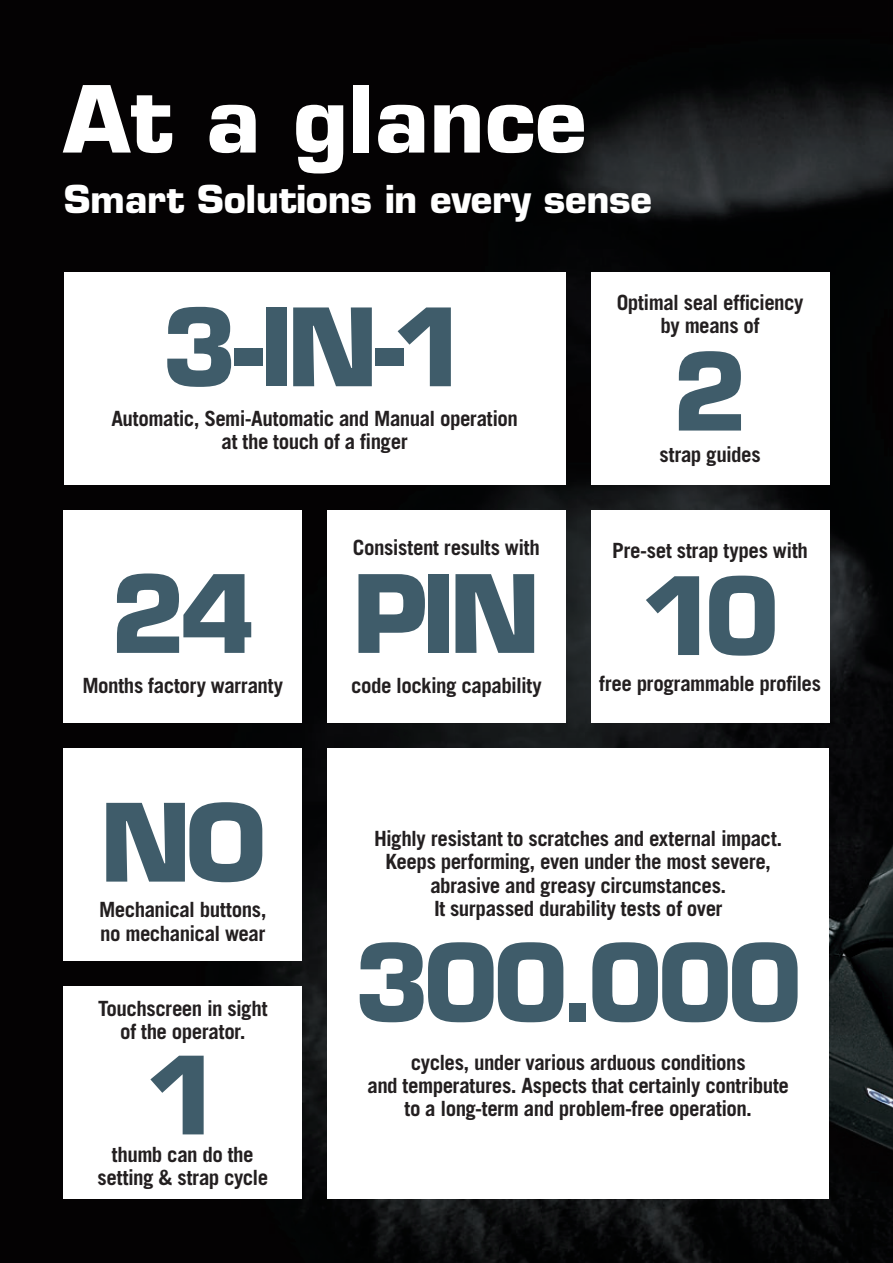
<style>
.page{position:relative;width:893px;height:1263px;background:#fff}
.page>*{position:absolute;margin:0;border:0;box-sizing:border-box;transform-origin:0 0}
.t1{font:700 105px "Eurostile LT Std";letter-spacing:-.06em;color:#3f5c6a}
.t2{font:700 90px "Eurostile LT Std";color:#fff}
.t3{font:700 37.5px "Eurostile LT Std";letter-spacing:-.01em;color:#fff}
.t4{font:700 21px/23.1px "Trade Gothic LT Std";letter-spacing:-.025em;color:#231f20;text-align:center}
</style>
<div class="page">
<img style="left:0;top:0;width:893px;height:1263px">
<div style="left:64px;top:272px;width:502px;height:213px;background:#fff"></div>
<div style="left:591px;top:510px;width:238px;height:213px;background:#fff"></div>
<div style="left:327px;top:510px;width:239px;height:213px;background:#fff"></div>
<div style="left:64px;top:510px;width:238px;height:213px;background:#fff"></div>
<div style="left:591px;top:272px;width:238px;height:213px;background:#fff"></div>
<div style="left:64px;top:748px;width:238px;height:213px;background:#fff"></div>
<div style="left:327px;top:748px;width:502px;height:451px;background:#fff"></div>
<div style="left:64px;top:986px;width:238px;height:213px;background:#fff"></div>
<h2 class="t2" style="left:64px;top:64px;width:524px">At a glance</h2>
<h3 class="t3" style="left:64px;top:176px;width:590px">Smart Solutions in every sense</h3>
<h1 class="t1" style="left:162px;top:283px;width:308px">3-IN-1</h1>
<p class="t4" style="left:111px;top:407px;width:408px">Automatic, Semi-Automatic and Manual operation at the touch of a finger</p>
<h1 class="t1" style="left:110px;top:549px;width:146px">24</h1>
<p class="t4" style="left:82px;top:674px;width:202px">Months factory warranty</p>
<p class="t4" style="left:353px;top:536px;width:188px">Consistent results with</p>
<h1 class="t1" style="left:352px;top:549px;width:190px">PIN</h1>
<p class="t4" style="left:351px;top:674px;width:192px">code locking capability</p>
<p class="t4" style="left:617px;top:291px;width:188px">Optimal seal efficiency by means of</p>
<h1 class="t1" style="left:672px;top:327px;width:77px">2</h1>
<p class="t4" style="left:659px;top:443px;width:103px">strap guides</p>
<p class="t4" style="left:612px;top:538px;width:197px">Pre-set strap types with</p>
<h1 class="t1" style="left:640px;top:551px;width:141px">10</h1>
<p class="t4" style="left:599px;top:671px;width:223px">free programmable profiles</p>
<h1 class="t1" style="left:100px;top:778px;width:167px">NO</h1>
<p class="t4" style="left:99px;top:898px;width:169px">Mechanical buttons,</p>
<p class="t4" style="left:100px;top:921px;width:167px">no mechanical wear</p>
<p class="t4" style="left:98px;top:997px;width:171px">Touchscreen in sight of the operator.</p>
<h1 class="t1" style="left:145px;top:1031px;width:77px">1</h1>
<p class="t4" style="left:97px;top:1165px;width:172px">setting &amp; strap cycle</p>
<p class="t4" style="left:112px;top:1142px;width:143px">thumb can do the</p>
<p class="t4" style="left:374px;top:827px;width:410px">Highly resistant to scratches and external impact.<br>Keeps performing, even under the most severe, abrasive and greasy circumstances.<br>It surpassed durability tests of over</p>
<h1 class="t1" style="left:354px;top:918px;width:450px">300.000</h1>
<p class="t4" style="left:367px;top:1051px;width:423px">cycles, under various arduous conditions<br>and temperatures. Aspects that certainly contribute to a long-term and problem-free operation.</p>
</div>
